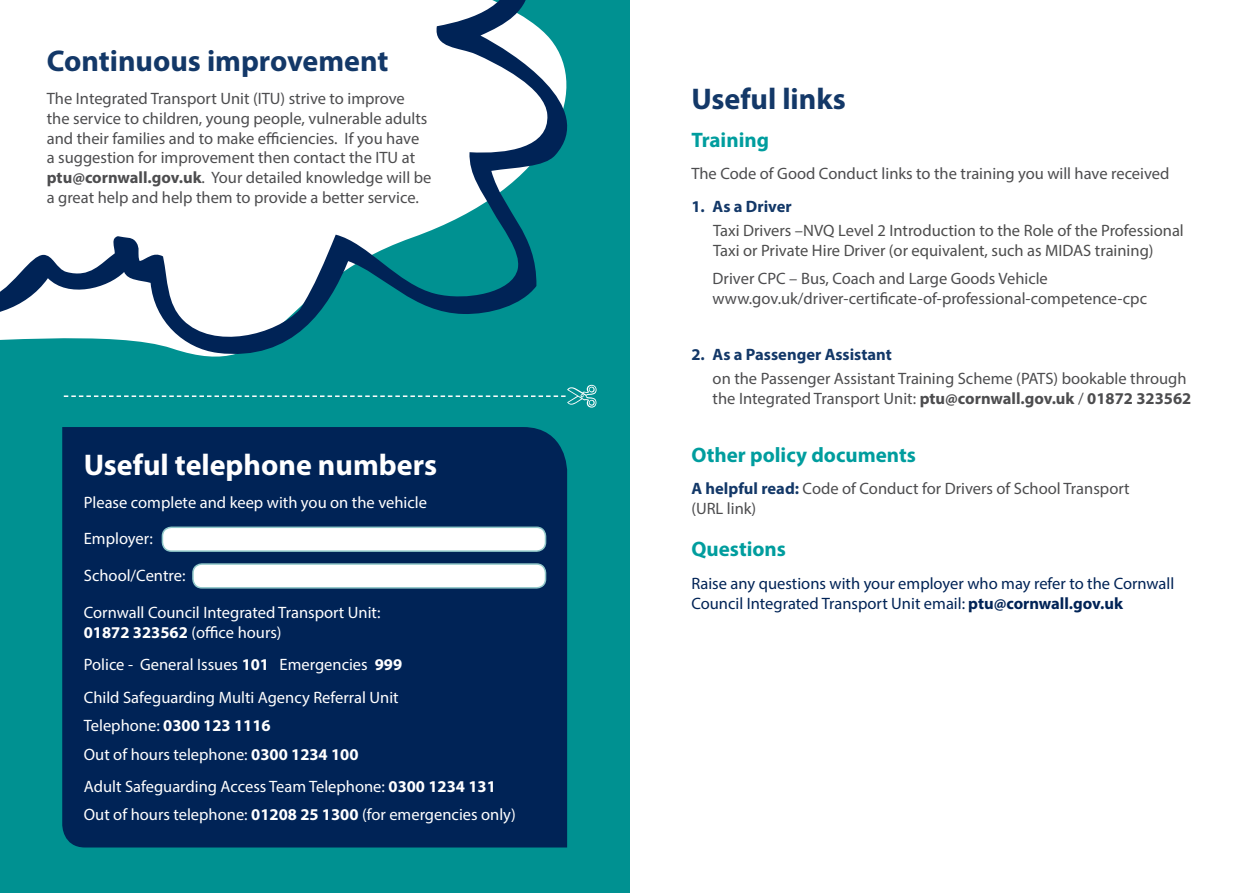
<style>
.page{position:relative;width:1259px;height:893px;background:#fff}
.page>*{position:absolute;margin:0;border:0;box-sizing:border-box;transform-origin:0 0}
.t1{font:700 30px "Myriad Pro";color:#133868}
.t2{font:700 30px "Myriad Pro";color:#fff}
.t3{font:700 21px "Myriad Pro";color:#009d9e}
.t4{font:16.5px/19.8px "Myriad Pro";color:#4d4d4f}
.t5{font:16.5px/28.3px "Myriad Pro";color:#fff}
.t6{font:16.5px/19.8px "Myriad Pro";color:#4d4d4d}
.t7{font:16.5px/19.8px "Myriad Pro";color:#002356}
.t8{font:700 16.5px "Myriad Pro";color:#133868}
.s1{font-weight:700}
.s2{font-weight:700;color:#133868}
</style>
<div class="page">
<div style="left:0;top:0;width:629px;height:893px;background:#009191"></div>
<svg style="left:64px;top:385px;width:532px;height:23px"></svg>
<div style="left:62px;top:427px;width:506px;height:421px;background:#002356"></div>
<div style="left:162px;top:527px;width:383px;height:24px;background:#fff;border-radius:9px"></div>
<div style="left:162px;top:527px;width:384px;height:25px;border:2px solid #90c8c9;border-radius:9px"></div>
<div style="left:193px;top:564px;width:352px;height:24px;background:#fff;border-radius:9px"></div>
<div style="left:192px;top:563px;width:354px;height:26px;border:2px solid #90c8c9;border-radius:9px"></div>
<svg style="left:64px;top:384px;width:528px;height:11px"></svg>
<svg style="left:0;top:0;width:568px;height:357px;fill:#fff"></svg>
<h1 class="t1" style="left:47px;top:42px;width:343px">Continuous improvement</h1>
<p class="t4" style="left:47px;top:88px;width:386px">The Integrated Transport Unit (ITU) strive to improve the service to children, young people, vulnerable adults and their families and to make efficiencies. If you have a suggestion for improvement then contact the ITU at <span class="s1">ptu@cornwall.gov.uk</span>. Your detailed knowledge will be a great help and help them to provide a better service.</p>
<h1 class="t1" style="left:691px;top:79px;width:156px">Useful links</h1>
<p class="t3" style="left:691px;top:126px;width:79px">Training</p>
<p class="t4" style="left:691px;top:163px;width:479px">The Code of Good Conduct links to the training you will have received</p>
<p class="t8" style="left:691px;top:195px;width:102px">1. As a Driver</p>
<p class="t4" style="left:712px;top:220px;width:447px;text-indent:94px">Level 2/BTEC/MIDAS Introduction to the Role of the<br>Professional Tax or P ate hire Driver</p>
<p class="t4" style="left:712px;top:268px;width:436px">Driver CPC – Bus, Coach and Large Goods Vehicle www.gov.uk/driver-certificate-of-professional-competence-cpc</p>
<p class="t6" style="left:713px;top:220px;width:472px">Taxi Drivers –NVQ Level 2 Introduction to the Role of the Professional<br>Taxi or Private Hire Driver (or equivalent, such as MIDAS training)</p>
<h1 class="t2" style="left:84px;top:445px;width:355px">Useful telephone numbers</h1>
<p class="t5" style="left:84px;top:488px;width:345px">Please complete and keep with you on the vehicle</p>
<p class="t5" style="left:84px;top:524px;width:70px">Employer:</p>
<p class="t5" style="left:84px;top:561px;width:103px">School/Centre:</p>
<p class="t5" style="left:84px;top:602px;width:298px;line-height:19.8px">Cornwall Council Integrated Transport Unit:<br><span class="s1">01872 323562</span> (office hours)</p>
<p class="t5" style="left:84px;top:648px;width:320px;line-height:32.5px">Police - General Issues <span class="s1">101</span> Emergencies <span class="s1">999<br></span>Child Safeguarding Multi Agency Referral Unit</p>
<p class="t5" style="left:84px;top:711px;width:276px">Telephone: <span class="s1">0300 123 1116<br></span>Out of hours telephone: <span class="s1">0300 1234 100</span></p>
<p class="t5" style="left:84px;top:772px;width:433px">Adult Safeguarding Access Team Telephone: <span class="s1">0300 1234 131<br></span>Out of hours telephone: <span class="s1">01208 25 1300</span> (for emergencies only)</p>
<p class="t8" style="left:691px;top:344px;width:202px">2. As a Passenger Assistant</p>
<p class="t4" style="left:712px;top:369px;width:480px">on the Passenger Assistant Training Scheme (PATS) bookable through the Integrated Transport Unit: <span class="s1">ptu@cornwall.gov.uk</span> / <span class="s1">01872 323562</span></p>
<p class="t3" style="left:691px;top:441px;width:226px">Other policy documents</p>
<p class="t4" style="left:691px;top:479px;width:440px"><span class="s2">A helpful read:</span> Code of Conduct for Drivers of School Transport (URL link)</p>
<p class="t3" style="left:691px;top:536px;width:96px">Questions</p>
<p class="t7" style="left:691px;top:573px;width:484px">Raise any questions with your employer who may refer to the Cornwall<br>Council Integrated Transport Unit email: <span class="s1">ptu@cornwall.gov.uk</span></p>
</div>
